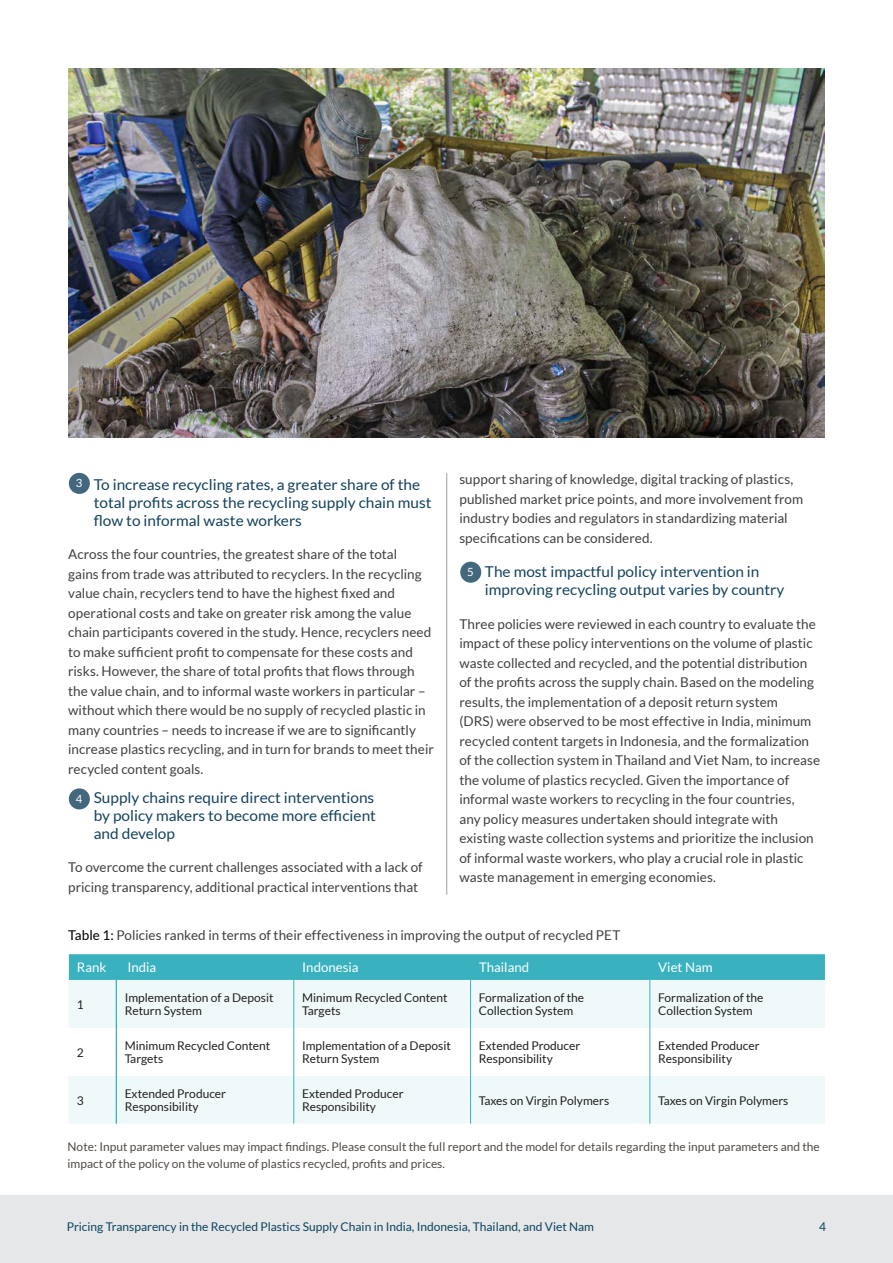
<style>
.page{position:relative;width:893px;height:1263px;background:#fff}
.page>*{position:absolute;margin:0;border:0;box-sizing:border-box;transform-origin:0 0}
.Subhead{font:15px/18px "Lato";color:#14425e}
.Bodycopy{font:13.5px/19.5px "Lato";color:#404040}
.Header_White{font:13.2px "Lato";color:#fff}
.Bodycopy-2{font:12px/13.2px "Lato";color:#231f20}
.t1{font:12px/17.4px "Lato";color:#524a47}
.Subheads{font:12px/13.2px "Lato";color:#231f20}
.t2{font:12px "Lato";color:#0c445f}
.t3{font:11.25px "Lato";color:#fff}
.s1{color:#000}
</style>
<div class="page">
<div style="left:0;top:1195px;width:893px;height:68px;background:#e6e7e9"></div>
<hr style="left:446px;top:473px;width:1px;height:421px;background:#b3b3b3">
<div style="left:69px;top:980px;width:756px;height:144px;background:#eff9fa"></div>
<svg style="left:69px;top:1028px;width:756px;height:48px"></svg>
<hr style="left:116px;top:980px;width:1px;height:48px;background:#39b1bf">
<hr style="left:116px;top:1076px;width:1px;height:48px;background:#39b1bf">
<hr style="left:116px;top:1028px;width:1px;height:48px;background:#39b1bf">
<hr style="left:470px;top:980px;width:1px;height:48px;background:#39b1bf">
<hr style="left:650px;top:980px;width:1px;height:48px;background:#39b1bf">
<hr style="left:470px;top:1028px;width:1px;height:48px;background:#39b1bf">
<hr style="left:650px;top:1028px;width:1px;height:48px;background:#39b1bf">
<hr style="left:470px;top:1076px;width:1px;height:48px;background:#39b1bf">
<hr style="left:650px;top:1076px;width:1px;height:48px;background:#39b1bf">
<svg style="left:68px;top:954px;width:757px;height:26px;background:#3bb1bf"></svg>
<hr style="left:294px;top:980px;width:1px;height:48px;background:#39b1bf">
<hr style="left:294px;top:1028px;width:1px;height:48px;background:#39b1bf">
<hr style="left:294px;top:1076px;width:1px;height:48px;background:#39b1bf">
<img style="left:68px;top:68px;width:757px;height:369px">
<div style="left:69px;top:473px;width:21px;height:21px;background:#43687e;border-radius:50%"></div>
<div style="left:69px;top:788px;width:21px;height:21px;background:#43687e;border-radius:50%"></div>
<div style="left:460px;top:562px;width:21px;height:21px;background:#43687e;border-radius:50%"></div>
<p class="Subhead" style="left:94px;top:475px;width:339px">To increase recycling rates, a greater share of the total profits across the recycling supply chain must flow to informal waste workers</p>
<p class="Bodycopy" style="left:68px;top:544px;width:367px">Across the four countries, the greatest share of the total<br>gains from trade was attributed to recyclers. In the recycling value chain, recyclers tend to have the highest fixed and operational costs and take on greater risk among the value chain participants covered in the study. Hence, recyclers need to make sufficient profit to compensate for these costs and risks. However, the share of total profits that flows through the value chain, and to informal waste workers in particular – without which there would be no supply of recycled plastic in many countries – needs to increase if we are to significantly increase plastics recycling, and in turn for brands to meet their recycled content goals.</p>
<p class="Subhead" style="left:94px;top:788px;width:284px;text-align:justify">Supply chains require direct interventions by policy makers to become more efficient and develop</p>
<p class="Bodycopy" style="left:68px;top:858px;width:356px">To overcome the current challenges associated with a lack of pricing transparency, additional practical interventions that</p>
<p class="t3" style="left:76px;top:477px;width:8px">3</p>
<p class="t3" style="left:76px;top:792px;width:8px">4</p>
<p class="Bodycopy" style="left:459px;top:469px;width:345px">support sharing of knowledge, digital tracking of plastics, published market price points, and more involvement from industry bodies and regulators in standardizing material specifications can be considered.</p>
<p class="Subhead" style="left:485px;top:562px;width:301px">The most impactful policy intervention in improving recycling output varies by country</p>
<p class="Bodycopy" style="left:459px;top:614px;width:362px">Three policies were reviewed in each country to evaluate the impact of these policy interventions on the volume of plastic waste collected and recycled, and the potential distribution of the profits across the supply chain. Based on the modeling results, the implementation of a deposit return system<br>(DRS) were observed to be most effective in India, minimum recycled content targets in Indonesia, and the formalization of the collection system in Thailand and Viet Nam, to increase the volume of plastics recycled. Given the importance of informal waste workers to recycling in the four countries,<br>any policy measures undertaken should integrate with existing waste collection systems and prioritize the inclusion of informal waste workers, who play a crucial role in plastic waste management in emerging economies.</p>
<p class="t3" style="left:467px;top:566px;width:8px">5</p>
<p class="Bodycopy" style="left:68px;top:926px;width:554px"><span class="s1">Table 1:</span> Policies ranked in terms of their effectiveness in improving the output of recycled PET</p>
<p class="Header_White" style="left:77px;top:960px;width:31px">Rank</p>
<p class="Header_White" style="left:127px;top:960px;width:30px">India</p>
<p class="Header_White" style="left:302px;top:960px;width:58px">Indonesia</p>
<p class="Header_White" style="left:479px;top:960px;width:52px">Thailand</p>
<p class="Header_White" style="left:658px;top:960px;width:56px">Viet Nam</p>
<p class="Subheads" style="left:77px;top:998px;width:8px">1</p>
<p class="Subheads" style="left:125px;top:991px;width:150px">Implementation of a Deposit<br>Return System</p>
<p class="Bodycopy-2" style="left:302px;top:991px;width:147px">Minimum Recycled Content<br>Targets</p>
<p class="Bodycopy-2" style="left:479px;top:991px;width:107px">Formalization of the<br>Collection System</p>
<p class="Bodycopy-2" style="left:658px;top:991px;width:107px">Formalization of the<br>Collection System</p>
<p class="Subheads" style="left:77px;top:1046px;width:8px">2</p>
<p class="Subheads" style="left:125px;top:1039px;width:147px">Minimum Recycled Content<br>Targets</p>
<p class="Bodycopy-2" style="left:302px;top:1039px;width:150px">Implementation of a Deposit<br>Return System</p>
<p class="Bodycopy-2" style="left:479px;top:1039px;width:103px">Extended Producer<br>Responsibility</p>
<p class="Bodycopy-2" style="left:658px;top:1039px;width:103px">Extended Producer<br>Responsibility</p>
<p class="Subheads" style="left:77px;top:1093px;width:8px">3</p>
<p class="Subheads" style="left:125px;top:1087px;width:103px">Extended Producer<br>Responsibility</p>
<p class="Bodycopy-2" style="left:302px;top:1087px;width:103px">Extended Producer<br>Responsibility</p>
<p class="Bodycopy-2" style="left:479px;top:1093px;width:132px">Taxes on Virgin Polymers</p>
<p class="Bodycopy-2" style="left:658px;top:1093px;width:132px">Taxes on Virgin Polymers</p>
<p class="t1" style="left:68px;top:1138px;width:754px">Note: Input parameter values may impact findings. Please consult the full report and the model for details regarding the input parameters and the impact of the policy on the volume of plastics recycled, profits and prices.</p>
<p class="t2" style="left:67px;top:1220px;width:529px">Pricing Transparency in the Recycled Plastics Supply Chain in India, Indonesia, Thailand, and Viet Nam</p>
<p class="t2" style="left:819px;top:1220px;width:8px">4</p>
</div>
